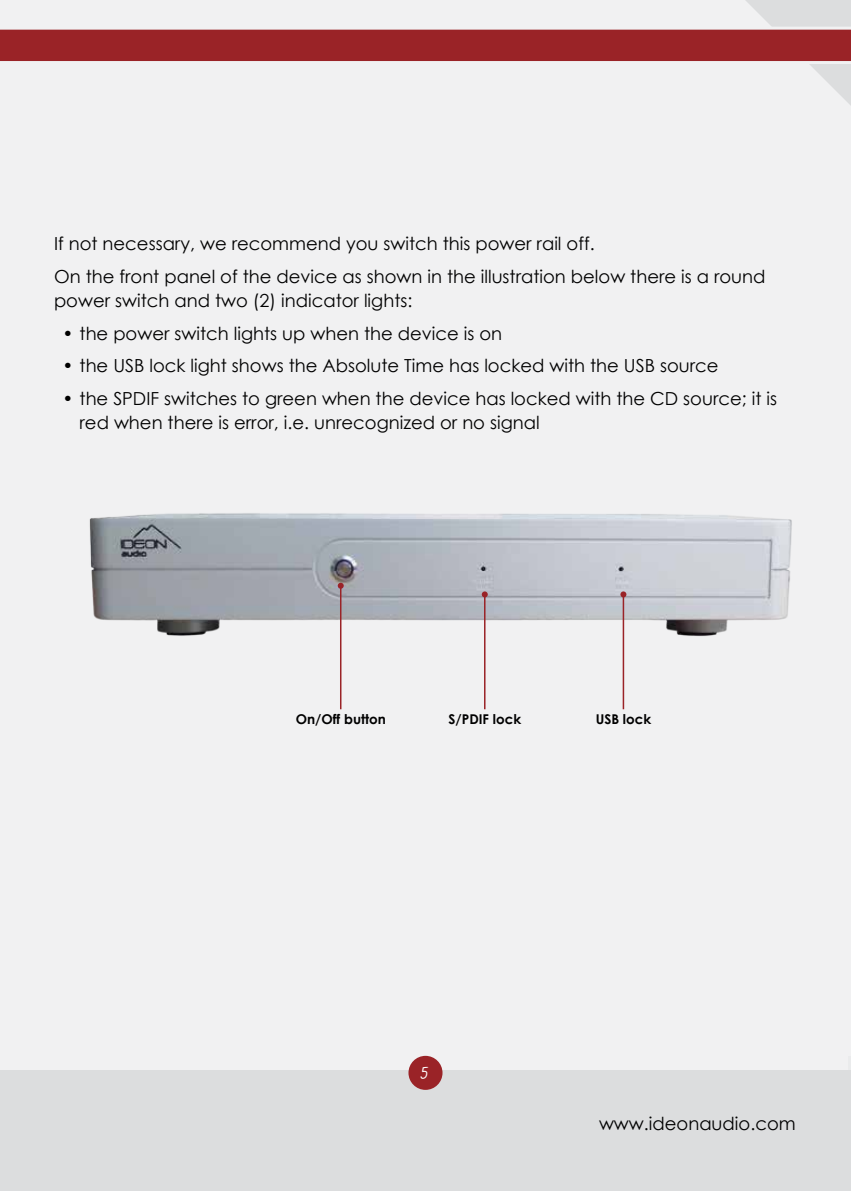
<style>
.page{position:relative;width:851px;height:1191px;background:#fff}
.page>*{position:absolute;margin:0;border:0;box-sizing:border-box;transform-origin:0 0}
.t1{font:18px/32.5px "Century Gothic";color:#000}
.t2{font:18px "Gunny Manual";color:#fff}
.t3{font:700 13.5px "Century Gothic";color:#000}
</style>
<div class="page">
<div style="left:0;top:0;width:850px;height:1191px;background:#f1f1f2"></div>
<div style="left:0;top:1069px;width:850px;height:122px;background:#dcddde"></div>
<svg style="left:0;top:0;width:850px;height:104px"></svg>
<div style="left:408px;top:1055px;width:34px;height:34px;background:#9a2327;border-radius:50%"></div>
<img style="left:89px;top:513px;width:703px;height:159px">
<hr style="left:340px;top:586px;width:1px;height:123px;background:#9a2327">
<svg style="left:338px;top:583px;width:6px;height:6px"></svg>
<hr style="left:484px;top:594px;width:1px;height:115px;background:#9a2327">
<svg style="left:481px;top:591px;width:6px;height:6px"></svg>
<hr style="left:622px;top:594px;width:2px;height:115px;background:#9a2327">
<svg style="left:620px;top:591px;width:6px;height:6px"></svg>
<p class="t1" style="left:54px;top:227px;width:713px">If not necessary, we recommend you switch this power rail off.<br>On the front panel of the device as shown in the illustration below there is a round</p>
<p class="t1" style="left:54px;top:284px;width:360px">power switch and two (2) indicator lights:</p>
<p class="t1" style="left:62px;top:316px;width:441px">• the power switch lights up when the device is on</p>
<p class="t1" style="left:62px;top:349px;width:657px">• the USB lock light shows the Absolute Time has locked with the USB source</p>
<p class="t1" style="left:80px;top:386px;width:699px;line-height:24px;text-indent:-17px">• the SPDIF switches to green when the device has locked with the CD source; it is red when there is error, i.e. unrecognized or no signal</p>
<p class="t3" style="left:296px;top:708px;width:92px">On/Off button</p>
<p class="t3" style="left:448px;top:708px;width:74px">S/PDIF lock</p>
<p class="t3" style="left:595px;top:708px;width:57px">USB lock</p>
<p class="t2" style="left:420px;top:1061px;width:9px">5</p>
<p class="t1" style="left:599px;top:1107px;width:198px">www.ideonaudio.com</p>
</div>
